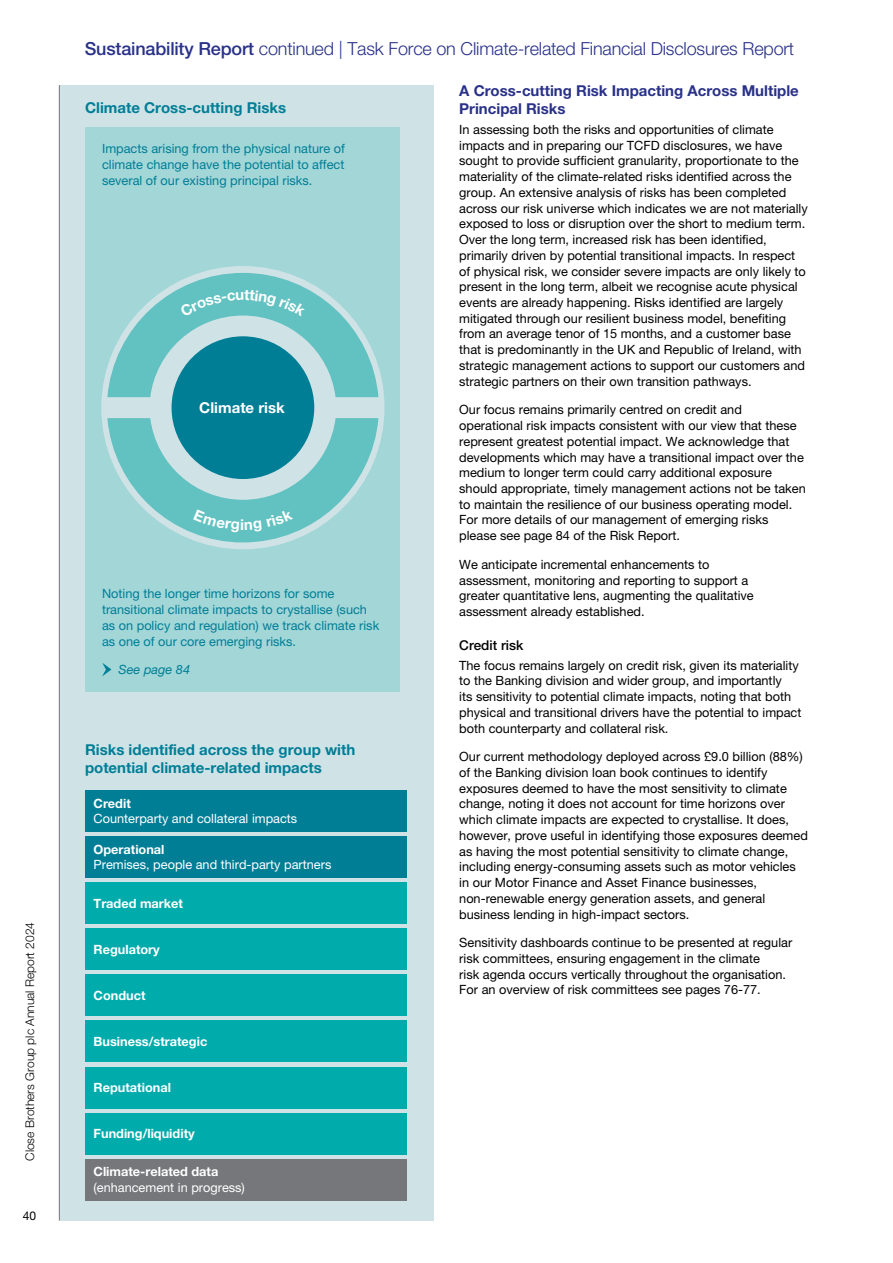
<style>
.page{position:relative;width:893px;height:1263px;background:#fff}
.page>*{position:absolute;margin:0;border:0;box-sizing:border-box;transform-origin:0 0}
.t1{font:300 18px "Helvetica Neue LT Std";letter-spacing:-.01em;color:#293188}
.t2{font:700 15px/18px "Helvetica Neue LT Std";color:#007e96}
.t3{font:700 15px/18px "Helvetica Neue LT Std";color:#293188}
.t4{font:700 15px "Helvetica Neue LT Std";color:#fff}
.t5{font:500 13.5px "Helvetica Neue LT Std";color:#000}
.t6{font:12.75px/15.8px "Helvetica Neue LT Std";color:#000}
.t7{font:12.75px/15.8px "Helvetica Neue LT Std";color:#007e96;text-align:justify}
.t8{font:700 12.75px "Helvetica Neue LT Std";color:#fff}
.t9{font:12.75px "Helvetica Neue LT Std";color:#fff}
.t10{font:italic 12.75px "Helvetica Neue LT Std";color:#007e96}
.t11{font:300 12px "Helvetica Neue LT Std";color:#000}
.t12{font:12px "Helvetica Neue LT Std";color:#000}
.s1{font-weight:500}
</style>
<div class="page">
<div style="left:59px;top:85px;width:375px;height:1135px;background:#cfe3e7"></div>
<div style="left:85px;top:127px;width:315px;height:564px;background:#a3d6d7"></div>
<div style="left:101px;top:266px;width:283px;height:283px;background:#cfe3e7;border-radius:50%"></div>
<div style="left:172px;top:336px;width:142px;height:143px;background:#007e96;border-radius:50%"></div>
<svg style="left:102px;top:663px;width:9px;height:13px"></svg>
<div style="left:85px;top:790px;width:321px;height:42px;background:#007e96"></div>
<div style="left:85px;top:836px;width:321px;height:42px;background:#007e96"></div>
<div style="left:85px;top:882px;width:321px;height:42px;background:#00abac"></div>
<div style="left:85px;top:928px;width:321px;height:42px;background:#00abac"></div>
<div style="left:85px;top:974px;width:321px;height:42px;background:#00abac"></div>
<div style="left:85px;top:1020px;width:321px;height:42px;background:#00abac"></div>
<div style="left:85px;top:1113px;width:321px;height:41px;background:#00abac"></div>
<div style="left:85px;top:1066px;width:321px;height:42px;background:#00abac"></div>
<div style="left:85px;top:1159px;width:321px;height:42px;background:#76777a"></div>
<hr style="left:59px;top:85px;width:1px;height:1135px;background:#76777a">
<svg style="left:107px;top:418px;width:271px;height:124px"></svg>
<svg style="left:107px;top:273px;width:271px;height:124px"></svg>
<p class="t11" style="left:23px;top:1161px;width:240px;rotate:-90deg">Close Brothers Group plc Annual Report 2024</p>
<p class="t12" style="left:23px;top:1209px;width:15px">40</p>
<h1 class="t1" style="left:85px;top:38px;width:711px"><span class="s1">Sustainability Report</span> continued | Task Force on Climate-related Financial Disclosures Report</h1>
<p class="t3" style="left:459px;top:81px;width:341px">A Cross-cutting Risk Impacting Across Multiple<br>Principal Risks</p>
<p class="t6" style="left:459px;top:121px;width:350px">In assessing both the risks and opportunities of climate impacts and in preparing our TCFD disclosures, we have sought to provide sufficient granularity, proportionate to the materiality of the climate-related risks identified across the group. An extensive analysis of risks has been completed across our risk universe which indicates we are not materially exposed to loss or disruption over the short to medium term.<br>Over the long term, increased risk has been identified, primarily driven by potential transitional impacts. In respect of physical risk, we consider severe impacts are only likely to present in the long term, albeit we recognise acute physical events are already happening. Risks identified are largely mitigated through our resilient business model, benefiting from an average tenor of 15 months, and a customer base that is predominantly in the UK and Republic of Ireland, with strategic management actions to support our customers and strategic partners on their own transition pathways.</p>
<p class="t6" style="left:459px;top:402px;width:348px">Our focus remains primarily centred on credit and operational risk impacts consistent with our view that these represent greatest potential impact. We acknowledge that developments which may have a transitional impact over the medium to longer term could carry additional exposure should appropriate, timely management actions not be taken to maintain the resilience of our business operating model.<br>For more details of our management of emerging risks please see page 84 of the Risk Report.</p>
<p class="t6" style="left:459px;top:556px;width:296px">We anticipate incremental enhancements to assessment, monitoring and reporting to support a greater quantitative lens, augmenting the qualitative assessment already established.</p>
<p class="t5" style="left:459px;top:637px;width:66px">Credit risk</p>
<p class="t6" style="left:459px;top:657px;width:344px">The focus remains largely on credit risk, given its materiality to the Banking division and wider group, and importantly<br>its sensitivity to potential climate impacts, noting that both physical and transitional drivers have the potential to impact both counterparty and collateral risk.</p>
<p class="t6" style="left:459px;top:748px;width:350px">Our current methodology deployed across £9.0 billion (88%) of the Banking division loan book continues to identify exposures deemed to have the most sensitivity to climate change, noting it does not account for time horizons over which climate impacts are expected to crystallise. It does, however, prove useful in identifying those exposures deemed as having the most potential sensitivity to climate change, including energy-consuming assets such as motor vehicles in our Motor Finance and Asset Finance businesses, non-renewable energy generation assets, and general business lending in high-impact sectors.</p>
<p class="t6" style="left:459px;top:934px;width:334px">Sensitivity dashboards continue to be presented at regular risk committees, ensuring engagement in the climate<br>risk agenda occurs vertically throughout the organisation.<br>For an overview of risk committees see pages 76-77.</p>
<p class="t2" style="left:85px;top:98px;width:203px">Climate Cross-cutting Risks</p>
<p class="t7" style="left:102px;top:140px;width:244px">Impacts arising from the physical nature of climate change have the potential to affect several of our existing principal risks.</p>
<p class="t4" style="left:199px;top:398px;width:87px">Climate risk</p>
<p class="t7" style="left:102px;top:586px;width:279px;text-align:left">Noting the longer time horizons for some transitional climate impacts to crystallise (such as on policy and regulation) we track climate risk as one of our core emerging risks.</p>
<p class="t10" style="left:119px;top:662px;width:73px">See page 84</p>
<p class="t2" style="left:85px;top:740px;width:272px">Risks identified across the group with potential climate-related impacts</p>
<p class="t8" style="left:94px;top:795px;width:39px">Credit</p>
<p class="t9" style="left:94px;top:811px;width:205px">Counterparty and collateral impacts</p>
<p class="t8" style="left:94px;top:841px;width:73px">Operational</p>
<p class="t9" style="left:94px;top:857px;width:239px">Premises, people and third-party partners</p>
<p class="t8" style="left:94px;top:895px;width:91px">Traded market</p>
<p class="t8" style="left:94px;top:941px;width:68px">Regulatory</p>
<p class="t8" style="left:94px;top:987px;width:53px">Conduct</p>
<p class="t8" style="left:94px;top:1033px;width:115px">Business/strategic</p>
<p class="t8" style="left:94px;top:1080px;width:79px">Reputational</p>
<p class="t8" style="left:94px;top:1126px;width:103px">Funding/liquidity</p>
<p class="t8" style="left:94px;top:1164px;width:126px">Climate-related data</p>
<p class="t9" style="left:94px;top:1180px;width:153px">(enhancement in progress)</p>
</div>
